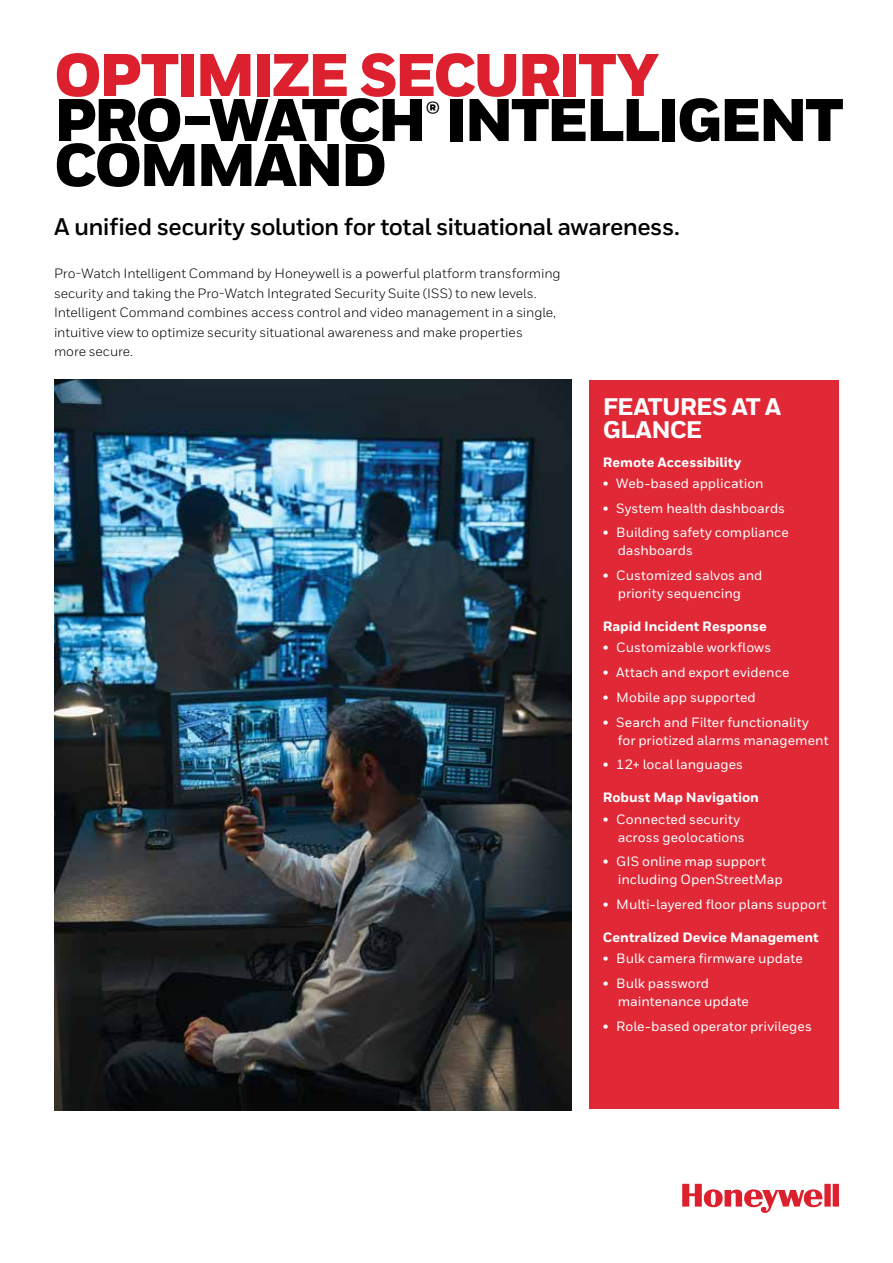
<style>
.page{position:relative;width:893px;height:1263px;background:#fff}
.page>*{position:absolute;margin:0;border:0;box-sizing:border-box;transform-origin:0 0}
.t1{font:900 60px/45px "Honeywell Sans";letter-spacing:-.05em;color:#000}
.t2{font:700 24px "Honeywell Sans";letter-spacing:-.025em;color:#000}
.t3{font:800 24px/22.5px "Honeywell Sans";letter-spacing:-.03em;color:#fff}
.t4{font:500 13.5px/18px "Honeywell Sans";color:#fff}
.t5{font:13.5px/19.5px "Honeywell Sans";letter-spacing:-.005em;color:#000}
.t6{font:800 13.5px "Honeywell Sans";color:#fff}
.s1{color:#dc202e}
</style>
<div class="page">
<svg style="left:682px;top:1184px;width:157px;height:29px"></svg>
<div style="left:589px;top:381px;width:250px;height:727px;background:#e02836"></div>
<img style="left:54px;top:379px;width:517px;height:732px">
<h1 class="t1" style="left:54px;top:55px;width:791px"><span class="s1">OPTIMIZE SECURITY<br></span>PRO-WATCH<sup>®</sup> INTELLIGENT<br>COMMAND</h1>
<h2 class="t2" style="left:54px;top:212px;width:627px">A unified security solution for total situational awareness.</h2>
<p class="t5" style="left:54px;top:264px;width:508px">Pro-Watch Intelligent Command by Honeywell is a powerful platform transforming security and taking the Pro-Watch Integrated Security Suite (ISS) to new levels.<br>Intelligent Command combines access control and video management in a single, intuitive view to optimize security situational awareness and make properties<br>more secure.</p>
<h2 class="t3" style="left:603px;top:396px;width:180px">FEATURES AT A<br>GLANCE</h2>
<p class="t6" style="left:603px;top:454px;width:140px">Remote Accessibility</p>
<p class="t4" style="left:603px;top:474px;width:162px">• Web-based application</p>
<p class="t4" style="left:603px;top:499px;width:184px">• System health dashboards</p>
<p class="t4" style="left:618px;top:524px;width:173px;text-indent:-15px">• Building safety compliance dashboards</p>
<p class="t4" style="left:603px;top:567px;width:161px;text-align:center">• Customized salvos and priority sequencing</p>
<p class="t6" style="left:603px;top:618px;width:165px">Rapid Incident Response</p>
<p class="t4" style="left:603px;top:639px;width:170px">• Customizable workflows</p>
<p class="t4" style="left:603px;top:664px;width:188px">• Attach and export evidence</p>
<p class="t4" style="left:603px;top:688px;width:154px">• Mobile app supported</p>
<p class="t4" style="left:618px;top:713px;width:212px;text-indent:-15px">• Search and Filter functionality for priotized alarms management</p>
<p class="t4" style="left:603px;top:756px;width:142px">• 12+ local languages</p>
<p class="t6" style="left:603px;top:789px;width:158px">Robust Map Navigation</p>
<p class="t4" style="left:618px;top:810px;width:129px;text-indent:-15px">• Connected security across geolocations</p>
<p class="t4" style="left:618px;top:853px;width:166px;text-indent:-15px">• GIS online map support including OpenStreetMap</p>
<p class="t4" style="left:603px;top:896px;width:225px">• Multi-layered floor plans support</p>
<p class="t6" style="left:603px;top:929px;width:217px">Centralized Device Management</p>
<p class="t4" style="left:603px;top:950px;width:202px">• Bulk camera firmware update</p>
<p class="t4" style="left:618px;top:975px;width:133px;text-indent:-15px">• Bulk password maintenance update</p>
<p class="t4" style="left:603px;top:1017px;width:211px">• Role-based operator privileges</p>
</div>
